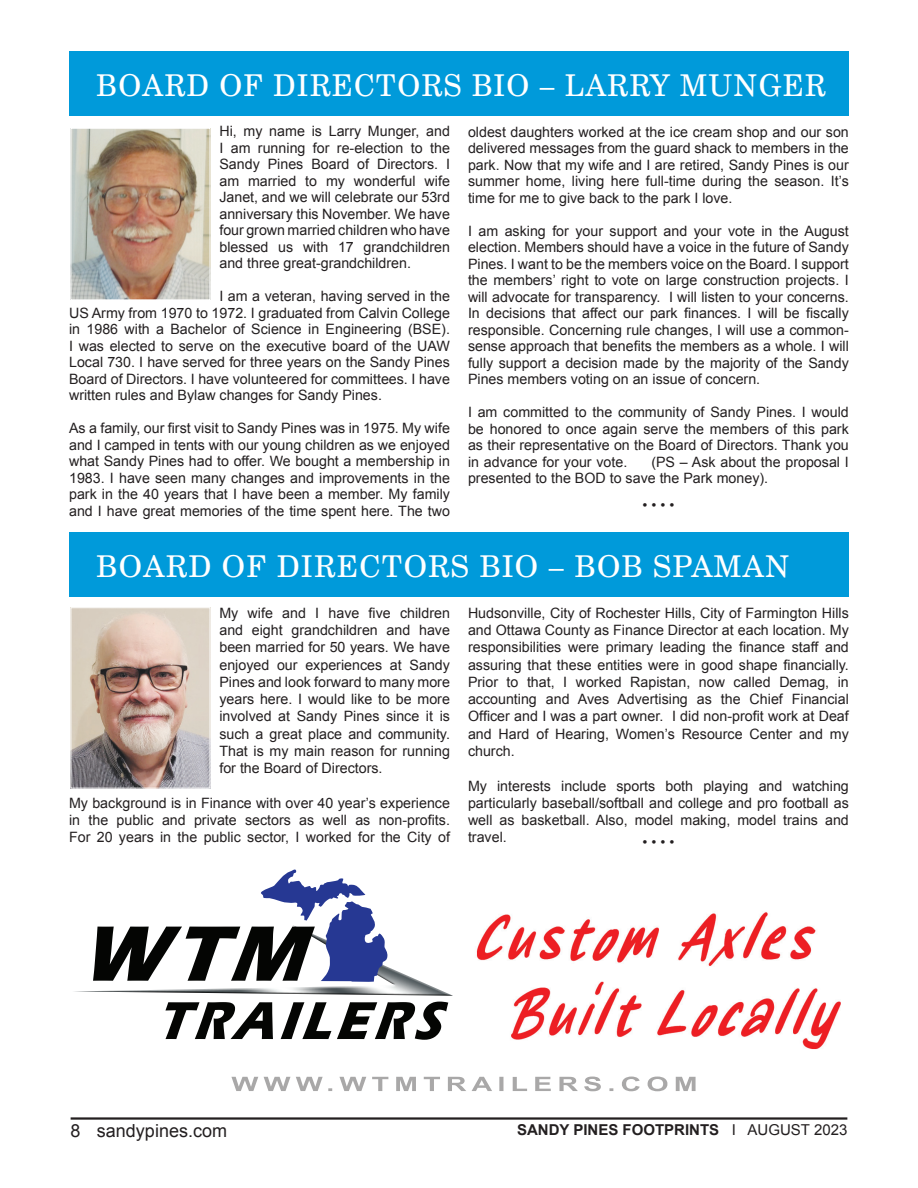
<style>
.page{position:relative;width:918px;height:1188px;background:#fff}
.page>*{position:absolute;margin:0;border:0;box-sizing:border-box;transform-origin:0 0}
.t1{font:30px "Century Schoolbook BT";letter-spacing:.04em;color:#fff}
.t2{font:18px "Arial";color:#231f20}
.t3{font:700 15px "Arial";color:#231f20}
.t4{font:14.25px/16.5px "Arial";color:#231f20;text-align:justify}
.s1{font-weight:400}
</style>
<div class="page">
<hr style="left:71px;top:1117px;width:776px;height:3px;background:#231f20">
<div style="left:69px;top:51px;width:780px;height:65px;background:#009ada"></div>
<div style="left:69px;top:532px;width:780px;height:65px;background:#009ada"></div>
<img style="left:73px;top:130px;width:135px;height:168px">
<div style="left:71px;top:128px;width:139px;height:172px;border:1px solid #fff"></div>
<img style="left:73px;top:609px;width:135px;height:178px">
<div style="left:71px;top:607px;width:139px;height:182px;border:1px solid #fff"></div>
<img style="left:165px;top:869px;width:676px;height:223px">
<img style="left:74px;top:925px;width:379px;height:71px">
<img style="left:321px;top:901px;width:67px;height:81px">
<img style="left:259px;top:870px;width:108px;height:51px">
<img style="left:93px;top:927px;width:222px;height:54px">
<h1 class="t1" style="left:96px;top:66px;width:731px">BOARD OF DIRECTORS BIO – LARRY MUNGER</h1>
<p class="t4" style="left:219px;top:123px;width:232px">Hi, my name is Larry Munger, and I am running for re-election to the Sandy Pines Board of Directors. I am married to my wonderful wife Janet, and we will celebrate our 53rd anniversary this November. We have four grown married children who have blessed us with 17 grandchildren and three great-grandchildren.</p>
<p class="t4" style="left:69px;top:288px;width:382px;text-indent:150px">I am a veteran, having served in the US Army from 1970 to 1972. I graduated from Calvin College in 1986 with a Bachelor of Science in Engineering (BSE).<br>I was elected to serve on the executive board of the UAW Local 730. I have served for three years on the Sandy Pines Board of Directors. I have volunteered for committees. I have written rules and Bylaw changes for Sandy Pines.</p>
<p class="t4" style="left:69px;top:420px;width:382px">As a family, our first visit to Sandy Pines was in 1975. My wife and I camped in tents with our young children as we enjoyed what Sandy Pines had to offer. We bought a membership in 1983. I have seen many changes and improvements in the park in the 40 years that I have been a member. My family and I have great memories of the time spent here. The two</p>
<p class="t4" style="left:468px;top:123px;width:382px">oldest daughters worked at the ice cream shop and our son delivered messages from the guard shack to members in the park. Now that my wife and I are retired, Sandy Pines is our summer home, living here full-time during the season. It’s time for me to give back to the park I love.</p>
<p class="t4" style="left:468px;top:222px;width:382px">I am asking for your support and your vote in the August election. Members should have a voice in the future of Sandy Pines. I want to be the members voice on the Board. I support the members’ right to vote on large construction projects. I will advocate for transparency. I will listen to your concerns.<br>In decisions that affect our park finances. I will be fiscally responsible. Concerning rule changes, I will use a common&shy;sense approach that benefits the members as a whole. I will fully support a decision made by the majority of the Sandy Pines members voting on an issue of concern.</p>
<p class="t4" style="left:468px;top:404px;width:382px">I am committed to the community of Sandy Pines. I would be honored to once again serve the members of this park as their representative on the Board of Directors. Thank you in advance for your vote.</p>
<p class="t4" style="left:468px;top:453px;width:382px;text-indent:183px">(PS – Ask about the proposal I presented to the BOD to save the Park money).</p>
<p class="t4" style="left:643px;top:497px;width:33px">• • • •</p>
<h1 class="t1" style="left:96px;top:548px;width:695px">BOARD OF DIRECTORS BIO – BOB SPAMAN</h1>
<p class="t4" style="left:219px;top:604px;width:232px;line-height:17.2px">My wife and I have five children and eight grandchildren and have been married for 50 years. We have enjoyed our experiences at Sandy Pines and look forward to many more years here. I would like to be more involved at Sandy Pines since it is such a great place and community.<br>That is my main reason for running for the Board of Directors.</p>
<p class="t4" style="left:69px;top:794px;width:382px;line-height:17.2px">My background is in Finance with over 40 year’s experience in the public and private sectors as well as non-profits.<br>For 20 years in the public sector, I worked for the City of</p>
<p class="t4" style="left:468px;top:604px;width:382px;line-height:17.2px">Hudsonville, City of Rochester Hills, City of Farmington Hills and Ottawa County as Finance Director at each location. My responsibilities were primary leading the finance staff and assuring that these entities were in good shape financially.<br>Prior to that, I worked Rapistan, now called Demag, in accounting and Aves Advertising as the Chief Financial Officer and I was a part owner. I did non-profit work at Deaf and Hard of Hearing, Women’s Resource Center and my church.</p>
<p class="t4" style="left:468px;top:777px;width:382px;line-height:17.2px">My interests include sports both playing and watching particularly baseball/softball and college and pro football as well as basketball. Also, model making, model trains and travel.</p>
<p class="t4" style="left:643px;top:834px;width:33px">• • • •</p>
<p class="t2" style="left:71px;top:1119px;width:158px">8 sandypines.com</p>
<p class="t3" style="left:517px;top:1119px;width:332px">SANDY PINES FOOTPRINTS <span class="s1">I AUGUST 2023</span></p>
</div>
